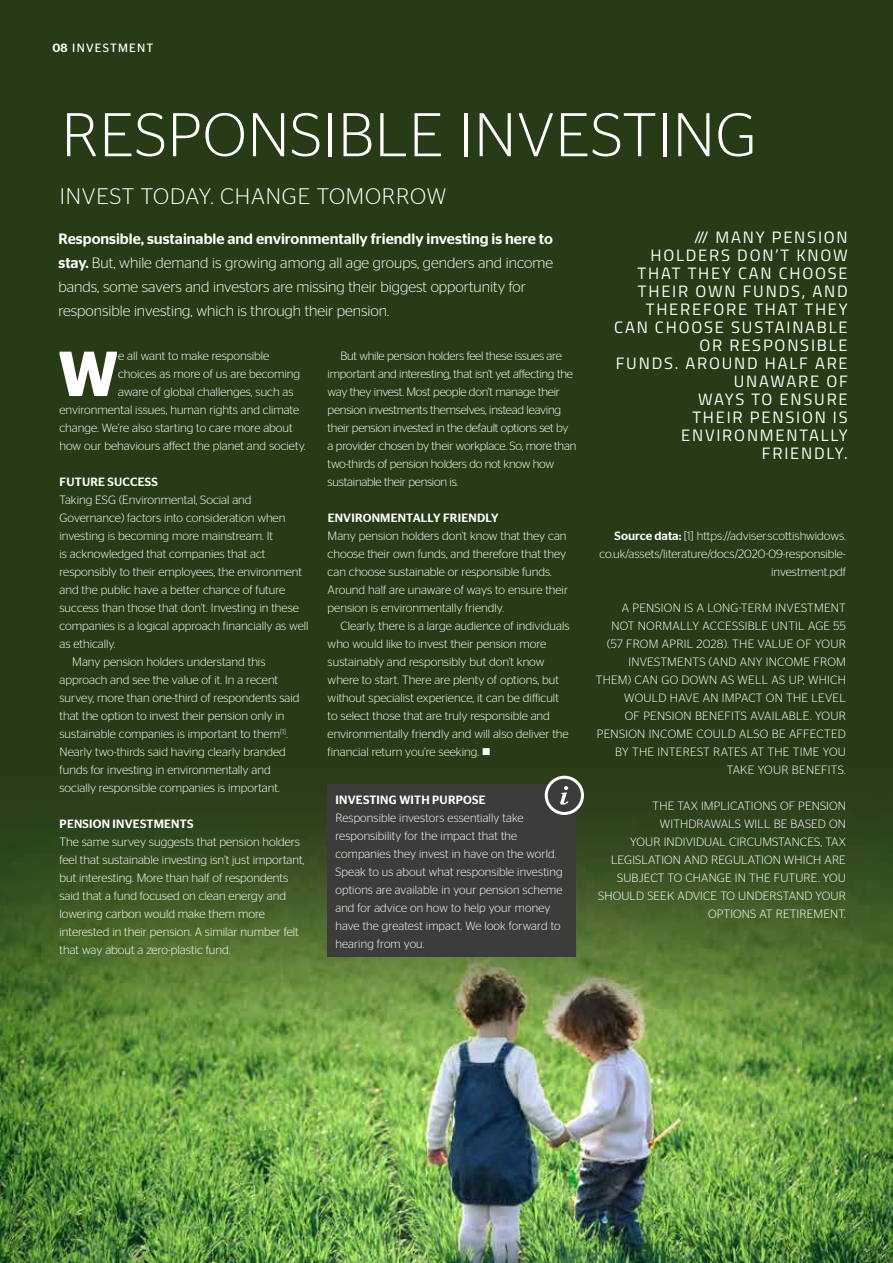
<style>
.page{position:relative;width:893px;height:1263px;background:#fff}
.page>*{position:absolute;margin:0;border:0;box-sizing:border-box;transform-origin:0 0}
.t1{font:600 63.45px "Stag Sans";color:#fff}
.t2{font:300 61.5px "Stag Sans";letter-spacing:.02em;color:#fff}
.t3{font:300 22.5px "Stag Sans";letter-spacing:.04em;color:#fff}
.t4{font:16.5px/18px "Titillium";letter-spacing:.11em;color:#fff;text-align:right}
.t5{font:300 15px/24px "Stag Sans";color:#fff}
.t6{font:300 12px/18px "Stag Sans";color:#fff}
.t7{font:300 12px/18px "Stag Sans";letter-spacing:-.02em;color:#fff}
.t8{font:300 12px/18px "Stag Sans";letter-spacing:.02em;color:#fff;text-align:right}
.t9{font:500 12px "Stag Sans";letter-spacing:.02em;color:#fff}
.t10{font:12px "Stag Sans";letter-spacing:.1em;color:#fff}
.s1{font-weight:500}
</style>
<div class="page">
<img style="left:0;top:0;width:893px;height:1263px">
<div style="left:327px;top:785px;width:248px;height:172px;background:#3c3c3b"></div>
<div style="left:546px;top:777px;width:36px;height:36px;background:#3c3c3b;border-radius:50%"></div>
<div style="left:545px;top:776px;width:39px;height:39px;border:3px solid #fff;border-radius:50%"></div>
<svg style="left:560px;top:786px;width:8px;height:18px"></svg>
<p class="t10" style="left:53px;top:41px;width:102px"><span class="s1">08</span> INVESTMENT</p>
<h2 class="t2" style="left:62px;top:101px;width:697px">RESPONSIBLE INVESTING</h2>
<h3 class="t3" style="left:60px;top:183px;width:388px">INVEST TODAY. CHANGE TOMORROW</h3>
<p class="t5" style="left:59px;top:227px;width:496px"><span class="s1">Responsible, sustainable and environmentally friendly investing is here to stay.</span> But, while demand is growing among all age groups, genders and income bands, some savers and investors are missing their biggest opportunity for responsible investing, which is through their pension.</p>
<h1 class="t1" style="left:58px;top:337px;width:61px">W</h1>
<p class="t6" style="left:118px;top:347px;width:153px">e all want to make responsible</p>
<p class="t7" style="left:328px;top:347px;width:250px;text-indent:13px">But while pension holders feel these issues are important and interesting, that isn’t yet affecting the way they invest. Most people don’t manage their pension investments themselves, instead leaving their pension invested in the default options set by a provider chosen by their workplace. So, more than two-thirds of pension holders do not know how sustainable their pension is.</p>
<p class="t9" style="left:328px;top:511px;width:172px">ENVIRONMENTALLY FRIENDLY</p>
<p class="t6" style="left:328px;top:527px;width:242px">Many pension holders don’t know that they can choose their own funds, and therefore that they can choose sustainable or responsible funds.<br>Around half are unaware of ways to ensure their pension is environmentally friendly.</p>
<p class="t6" style="left:328px;top:617px;width:243px;text-indent:13px">Clearly, there is a large audience of individuals who would like to invest their pension more sustainably and responsibly but don’t know where to start. There are plenty of options, but without specialist experience, it can be difficult to select those that are truly responsible and environmentally friendly and will also deliver the financial return you’re seeking. ■</p>
<p class="t6" style="left:118px;top:365px;width:184px">choices as more of us are becoming</p>
<p class="t6" style="left:118px;top:383px;width:177px">aware of global challenges, such as</p>
<p class="t6" style="left:60px;top:401px;width:241px">environmental issues, human rights and climate</p>
<p class="t6" style="left:60px;top:419px;width:235px">change. We’re also starting to care more about</p>
<p class="t6" style="left:60px;top:437px;width:248px">how our behaviours affect the planet and society.</p>
<p class="t9" style="left:60px;top:475px;width:100px">FUTURE SUCCESS</p>
<p class="t6" style="left:60px;top:491px;width:194px">Taking ESG (Environmental, Social and</p>
<p class="t6" style="left:60px;top:509px;width:227px">Governance) factors into consideration when</p>
<p class="t6" style="left:60px;top:527px;width:215px">investing is becoming more mainstream. It</p>
<p class="t6" style="left:60px;top:545px;width:207px">is acknowledged that companies that act</p>
<p class="t6" style="left:60px;top:563px;width:244px">responsibly to their employees, the environment</p>
<p class="t6" style="left:60px;top:581px;width:227px">and the public have a better chance of future</p>
<p class="t6" style="left:60px;top:599px;width:241px">success than those that don’t. Investing in these</p>
<p class="t6" style="left:60px;top:617px;width:251px">companies is a logical approach financially as well</p>
<p class="t6" style="left:60px;top:635px;width:58px">as ethically.</p>
<p class="t6" style="left:72px;top:653px;width:195px">Many pension holders understand this</p>
<p class="t6" style="left:60px;top:671px;width:220px">approach and see the value of it. In a recent</p>
<p class="t6" style="left:60px;top:689px;width:242px">survey, more than one-third of respondents said</p>
<p class="t6" style="left:60px;top:707px;width:226px">that the option to invest their pension only in</p>
<p class="t6" style="left:60px;top:725px;width:230px">sustainable companies is important to them<sup>[1]</sup>.</p>
<p class="t6" style="left:60px;top:743px;width:228px">Nearly two-thirds said having clearly branded</p>
<p class="t6" style="left:60px;top:761px;width:213px">funds for investing in environmentally and</p>
<p class="t6" style="left:60px;top:779px;width:222px">socially responsible companies is important.</p>
<p class="t9" style="left:60px;top:817px;width:135px">PENSION INVESTMENTS</p>
<p class="t6" style="left:60px;top:833px;width:247px">The same survey suggests that pension holders feel that sustainable investing isn’t just important, but interesting. More than half of respondents said that a fund focused on clean energy and lowering carbon would make them more interested in their pension. A similar number felt that way about a zero-plastic fund.</p>
<p class="t9" style="left:336px;top:793px;width:152px">INVESTING WITH PURPOSE</p>
<p class="t6" style="left:335px;top:808px;width:229px">Responsible investors essentially take responsibility for the impact that the companies they invest in have on the world.<br>Speak to us about what responsible investing options are available in your pension scheme and for advice on how to help your money have the greatest impact. We look forward to hearing from you.</p>
<h3 class="t4" style="left:614px;top:227px;width:235px">/// MANY PENSION<br>HOLDERS DON’T KNOW<br>THAT THEY CAN CHOOSE<br>THEIR OWN FUNDS, AND<br>THEREFORE THAT THEY<br>CAN CHOOSE SUSTAINABLE<br>OR RESPONSIBLE<br>FUNDS. AROUND HALF ARE<br>UNAWARE OF<br>WAYS TO ENSURE<br>THEIR PENSION IS<br>ENVIRONMENTALLY<br>FRIENDLY.</h3>
<p class="t6" style="left:599px;top:527px;width:248px;text-align:right"><span class="s1">Source data:</span> [1] https://adviser.scottishwidows. co.uk/assets/literature/docs/2020-09-responsible&shy;investment.pdf</p>
<p class="t8" style="left:596px;top:599px;width:252px">A PENSION IS A LONG-TERM INVESTMENT NOT NORMALLY ACCESSIBLE UNTIL AGE 55 (57 FROM APRIL 2028). THE VALUE OF YOUR INVESTMENTS (AND ANY INCOME FROM THEM) CAN GO DOWN AS WELL AS UP, WHICH WOULD HAVE AN IMPACT ON THE LEVEL<br>OF PENSION BENEFITS AVAILABLE. YOUR PENSION INCOME COULD ALSO BE AFFECTED BY THE INTEREST RATES AT THE TIME YOU TAKE YOUR BENEFITS.</p>
<p class="t6" style="left:598px;top:797px;width:249px;text-align:right">THE TAX IMPLICATIONS OF PENSION WITHDRAWALS WILL BE BASED ON<br>YOUR INDIVIDUAL CIRCUMSTANCES, TAX LEGISLATION AND REGULATION WHICH ARE SUBJECT TO CHANGE IN THE FUTURE. YOU SHOULD SEEK ADVICE TO UNDERSTAND YOUR OPTIONS AT RETIREMENT.</p>
</div>
